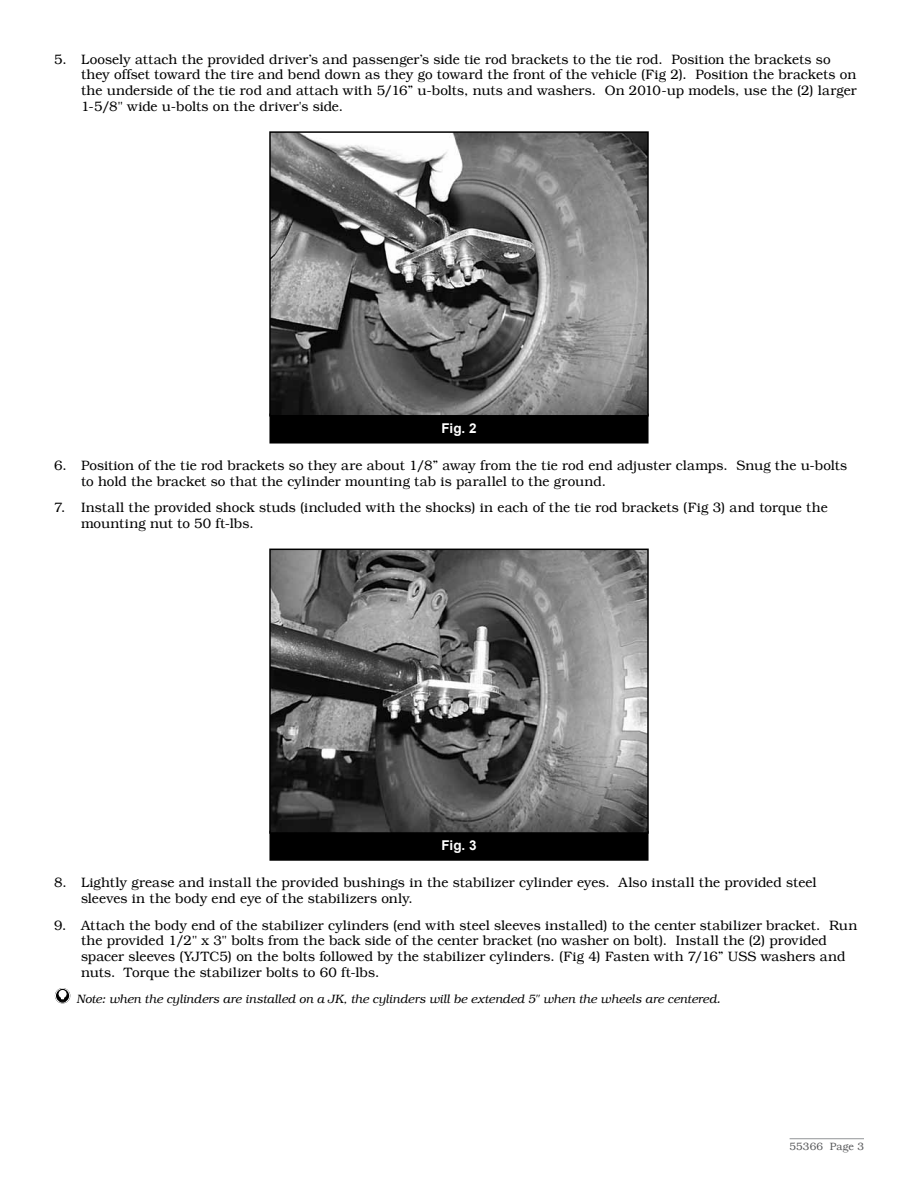
<style>
.page{position:relative;width:918px;height:1188px;background:#fff}
.page>*{position:absolute;margin:0;border:0;box-sizing:border-box;transform-origin:0 0}
.t1{font:300 13.5px/15.8px "Bookman";letter-spacing:.005em;color:#000}
.t2{font:700 13.5px "Arial";color:#fff}
.t3{font:italic 300 12px "Bookman";letter-spacing:.005em;color:#000}
.t4{font:300 10.5px "Bookman";letter-spacing:.025em;color:#58595b}
</style>
<div class="page">
<hr style="left:790px;top:1138px;width:74px;height:1px;background:#939598">
<div style="left:269px;top:414px;width:380px;height:30px;background:#000"></div>
<div style="left:269px;top:831px;width:380px;height:30px;background:#000"></div>
<img style="left:272px;top:134px;width:374px;height:280px">
<div style="left:269px;top:131px;width:380px;height:286px;border:2px solid #000"></div>
<img style="left:272px;top:552px;width:374px;height:279px">
<div style="left:269px;top:549px;width:380px;height:285px;border:2px solid #000"></div>
<div style="left:55px;top:988px;width:15px;height:15px;border:1px solid #fff;border-radius:50%"></div>
<svg style="left:58px;top:989px;width:10px;height:13px"></svg>
<p class="t1" style="left:81px;top:51px;width:777px;text-indent:-27px">5. Loosely attach the provided driver’s and passenger’s side tie rod brackets to the tie rod. Position the brackets so they offset toward the tire and bend down as they go toward the front of the vehicle (Fig 2). Position the brackets on the underside of the tie rod and attach with 5/16” u-bolts, nuts and washers. On 2010-up models, use the (2) larger 1-5/8" wide u-bolts on the driver's side.</p>
<p class="t2" style="left:441px;top:419px;width:37px">Fig. 2</p>
<p class="t1" style="left:81px;top:458px;width:768px;text-indent:-27px">6. Position of the tie rod brackets so they are about 1/8” away from the tie rod end adjuster clamps. Snug the u-bolts to hold the bracket so that the cylinder mounting tab is parallel to the ground.</p>
<p class="t1" style="left:81px;top:500px;width:748px;text-indent:-27px">7. Install the provided shock studs (included with the shocks) in each of the tie rod brackets (Fig 3) and torque the mounting nut to 50 ft-lbs.</p>
<p class="t2" style="left:441px;top:836px;width:37px">Fig. 3</p>
<p class="t1" style="left:81px;top:875px;width:737px;text-indent:-27px">8. Lightly grease and install the provided bushings in the stabilizer cylinder eyes. Also install the provided steel sleeves in the body end eye of the stabilizers only.</p>
<p class="t1" style="left:81px;top:917px;width:778px;text-indent:-27px">9. Attach the body end of the stabilizer cylinders (end with steel sleeves installed) to the center stabilizer bracket. Run the provided 1/2" x 3" bolts from the back side of the center bracket (no washer on bolt). Install the (2) provided spacer sleeves (YJTC5) on the bolts followed by the stabilizer cylinders. (Fig 4) Fasten with 7/16” USS washers and nuts. Torque the stabilizer bolts to 60 ft-lbs.</p>
<p class="t3" style="left:77px;top:992px;width:646px">Note: when the cylinders are installed on a JK, the cylinders will be extended 5" when the wheels are centered.</p>
<p class="t4" style="left:790px;top:1140px;width:76px">55366 Page 3</p>
</div>
